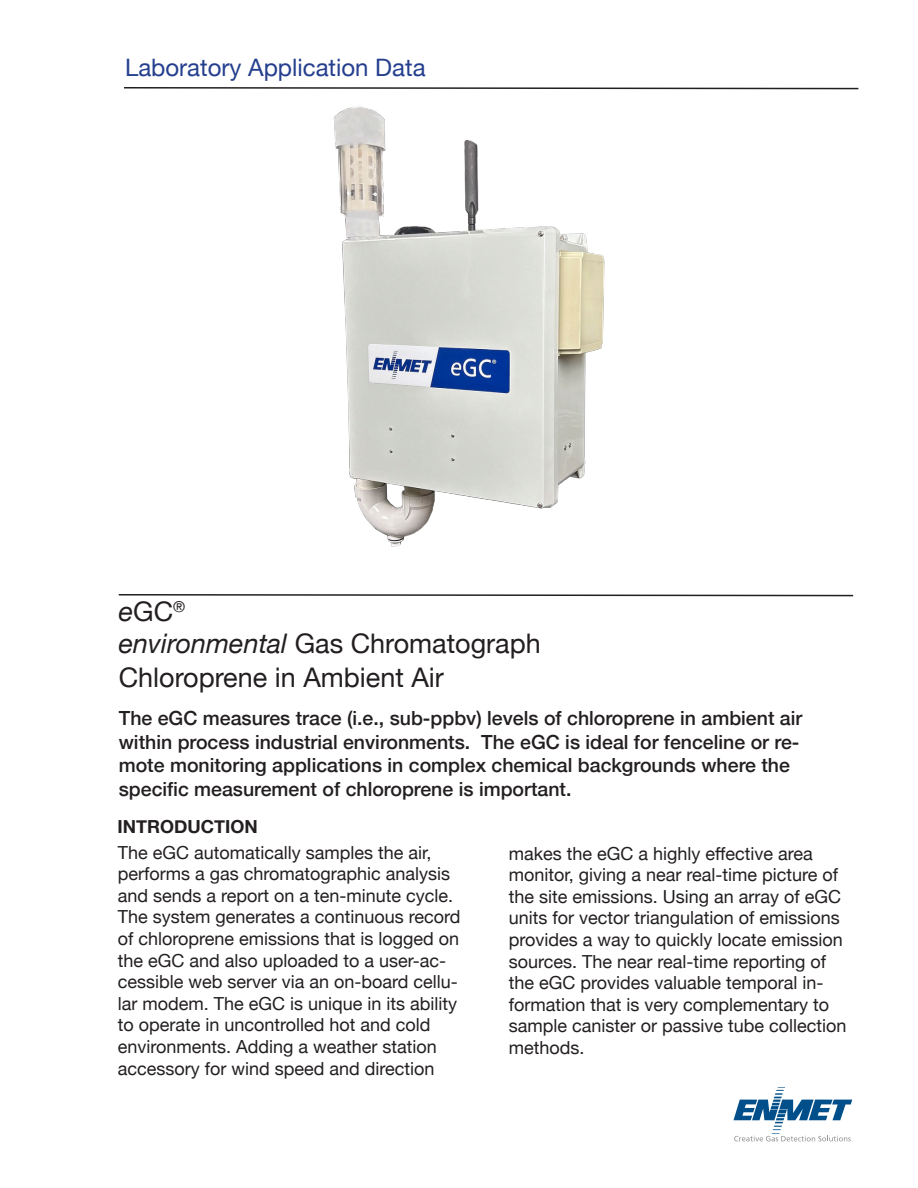
<style>
.page{position:relative;width:918px;height:1188px;background:#fff}
.page>*{position:absolute;margin:0;border:0;box-sizing:border-box;transform-origin:0 0}
.t1{font:27px "Helvetica Neue";color:#231f20}
.t2{font:24px "Helvetica Neue";color:#253f8e}
.t3{font:500 19.5px/23.4px "Helvetica Neue";color:#231f20}
.t4{font:18px/21.6px "Helvetica Neue";color:#231f20}
.t5{font:700 18px "Helvetica Neue";color:#231f20}
.s1{font-style:italic}
</style>
<div class="page">
<svg style="left:124px;top:87px;width:735px;height:3px"></svg>
<svg style="left:118px;top:594px;width:736px;height:3px"></svg>
<img style="left:334px;top:105px;width:271px;height:442px">
<svg style="left:733px;top:1087px;width:119px;height:54px"></svg>
<p class="t2" style="left:125px;top:50px;width:302px">Laboratory Application Data</p>
<p class="t1" style="left:119px;top:592px;width:68px"><span class="s1">e</span>GC<sup>®</sup></p>
<p class="t1" style="left:119px;top:624px;width:424px"><span class="s1">environmental</span> Gas Chromatograph</p>
<p class="t1" style="left:119px;top:658px;width:327px">Chloroprene in Ambient Air</p>
<p class="t3" style="left:119px;top:705px;width:685px">The eGC measures trace (i.e., sub-ppbv) levels of chloroprene in ambient air within process industrial environments. The eGC is ideal for fenceline or re&shy;mote monitoring applications in complex chemical backgrounds where the specific measurement of chloroprene is important.</p>
<p class="t5" style="left:117px;top:813px;width:142px">INTRODUCTION</p>
<p class="t4" style="left:118px;top:842px;width:344px">The eGC automatically samples the air, performs a gas chromatographic analysis and sends a report on a ten-minute cycle.<br>The system generates a continuous record of chloroprene emissions that is logged on the eGC and also uploaded to a user-ac&shy;cessible web server via an on-board cellu&shy;lar modem. The eGC is unique in its ability to operate in uncontrolled hot and cold environments. Adding a weather station accessory for wind speed and direction</p>
<p class="t4" style="left:509px;top:843px;width:339px">makes the eGC a highly effective area monitor, giving a near real-time picture of the site emissions. Using an array of eGC units for vector triangulation of emissions provides a way to quickly locate emission sources. The near real-time reporting of the eGC provides valuable temporal in&shy;formation that is very complementary to sample canister or passive tube collection methods.</p>
</div>
